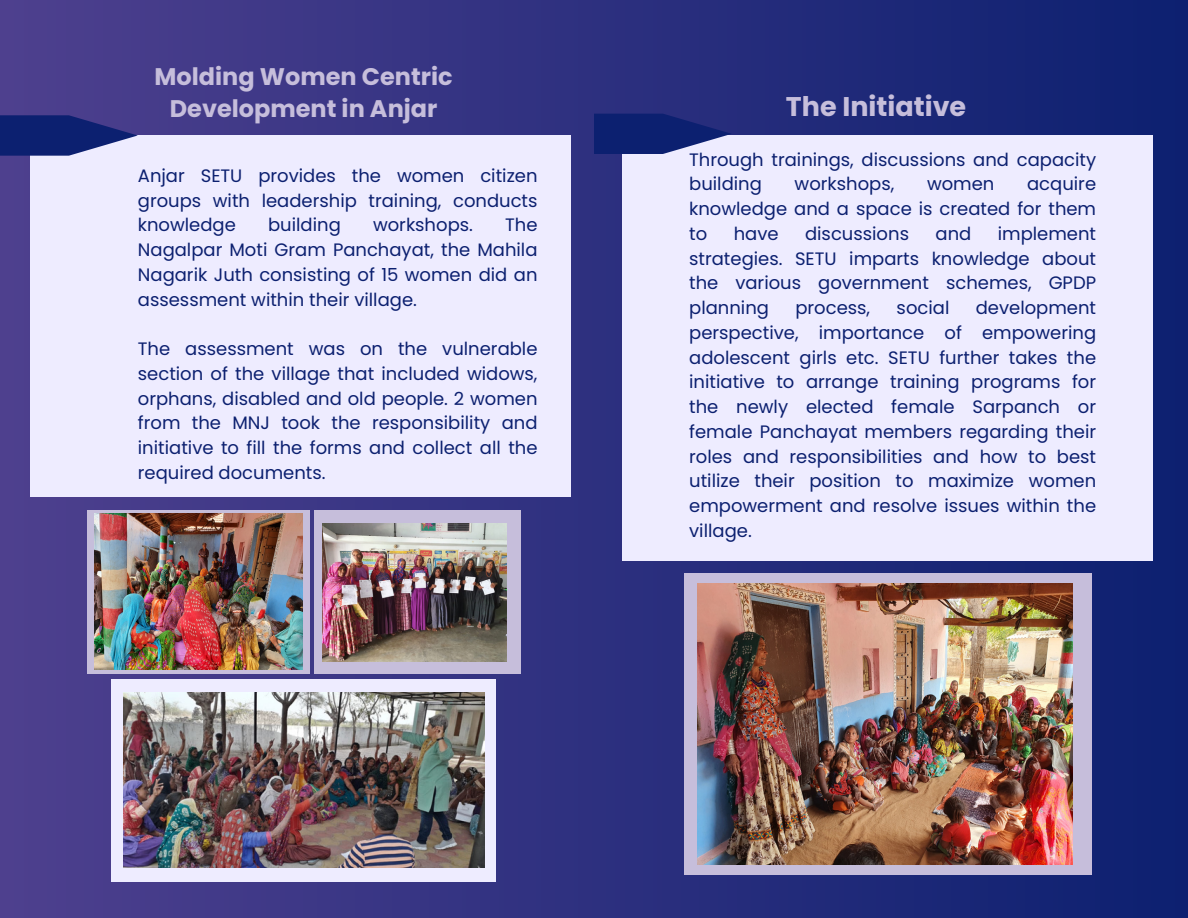
<style>
.page{position:relative;width:1188px;height:918px;background:#fff}
.page>*{position:absolute;margin:0;border:0;box-sizing:border-box;transform-origin:0 0}
.t1{font:700 27px "Poppins";color:#c6bedb}
.t2{font:700 24px/32.7px "Poppins";color:#c6bedb;text-align:center}
.t3{font:18px/24.8px "Poppins";color:#0c2070;text-align:justify}
</style>
<div class="page">
<div style="left:0;top:0;width:1188px;height:918px;background:linear-gradient(to right,#4f408e,#0d2070)"></div>
<div style="left:30px;top:135px;width:540px;height:362px;background:#eeecff"></div>
<div style="left:623px;top:135px;width:530px;height:426px;background:#eeecff"></div>
<svg style="left:594px;top:114px;width:138px;height:40px;background:#2b3b83"></svg>
<svg style="left:0;top:115px;width:138px;height:41px;background:#313e86"></svg>
<div style="left:87px;top:510px;width:223px;height:164px;background:linear-gradient(to right,#c6bedb,#c6bedb)"></div>
<img style="left:95px;top:514px;width:207px;height:155px">
<div style="left:684px;top:573px;width:408px;height:302px;background:#c6bedb"></div>
<img style="left:698px;top:584px;width:374px;height:280px">
<div style="left:314px;top:510px;width:206px;height:164px;background:#c6bedb"></div>
<img style="left:323px;top:523px;width:184px;height:139px">
<div style="left:111px;top:679px;width:385px;height:203px;background:#eeecff"></div>
<img style="left:123px;top:692px;width:361px;height:176px">
<p class="t2" style="left:155px;top:60px;width:300px">Molding Women Centric<br>Development in Anjar</p>
<p class="t3" style="left:138px;top:163px;width:401px">Anjar SETU provides the women citizen groups with leadership training, conducts knowledge</p>
<p class="t3" style="left:268px;top:213px;width:74px">building</p>
<p class="t3" style="left:373px;top:213px;width:101px">workshops.</p>
<p class="t3" style="left:138px;top:213px;width:401px;text-indent:367px">The Nagalpar Moti Gram Panchayat, the Mahila Nagarik Juth consisting of 15 women did an assessment within their village.</p>
<p class="t3" style="left:138px;top:336px;width:401px">The assessment was on the vulnerable section of the village that included widows, orphans, disabled and old people. 2 women from the MNJ took the responsibility and initiative to fill the forms and collect all the required documents.</p>
<p class="t1" style="left:786px;top:88px;width:182px">The Initiative</p>
<p class="t3" style="left:689px;top:147px;width:409px">Through trainings, discussions and capacity building</p>
<p class="t3" style="left:689px;top:172px;width:408px;text-indent:338px">acquire knowledge and a space is created for them to</p>
<p class="t3" style="left:795px;top:172px;width:101px">workshops,</p>
<p class="t3" style="left:927px;top:172px;width:69px">women</p>
<p class="t3" style="left:689px;top:221px;width:409px;text-indent:309px">implement strategies. SETU imparts knowledge about the various government schemes, GPDP planning</p>
<p class="t3" style="left:734px;top:221px;width:46px">have</p>
<p class="t3" style="left:805px;top:221px;width:105px">discussions</p>
<p class="t3" style="left:936px;top:221px;width:37px">and</p>
<p class="t3" style="left:795px;top:295px;width:76px">process,</p>
<p class="t3" style="left:897px;top:295px;width:54px">social</p>
<p class="t3" style="left:689px;top:295px;width:409px;text-indent:287px">development perspective, importance of empowering adolescent girls etc. SETU further takes the initiative to arrange training programs for the newly elected female Sarpanch or female Panchayat members regarding their roles and responsibilities and how to best utilize their position to maximize women empowerment and resolve issues within the village.</p>
</div>
